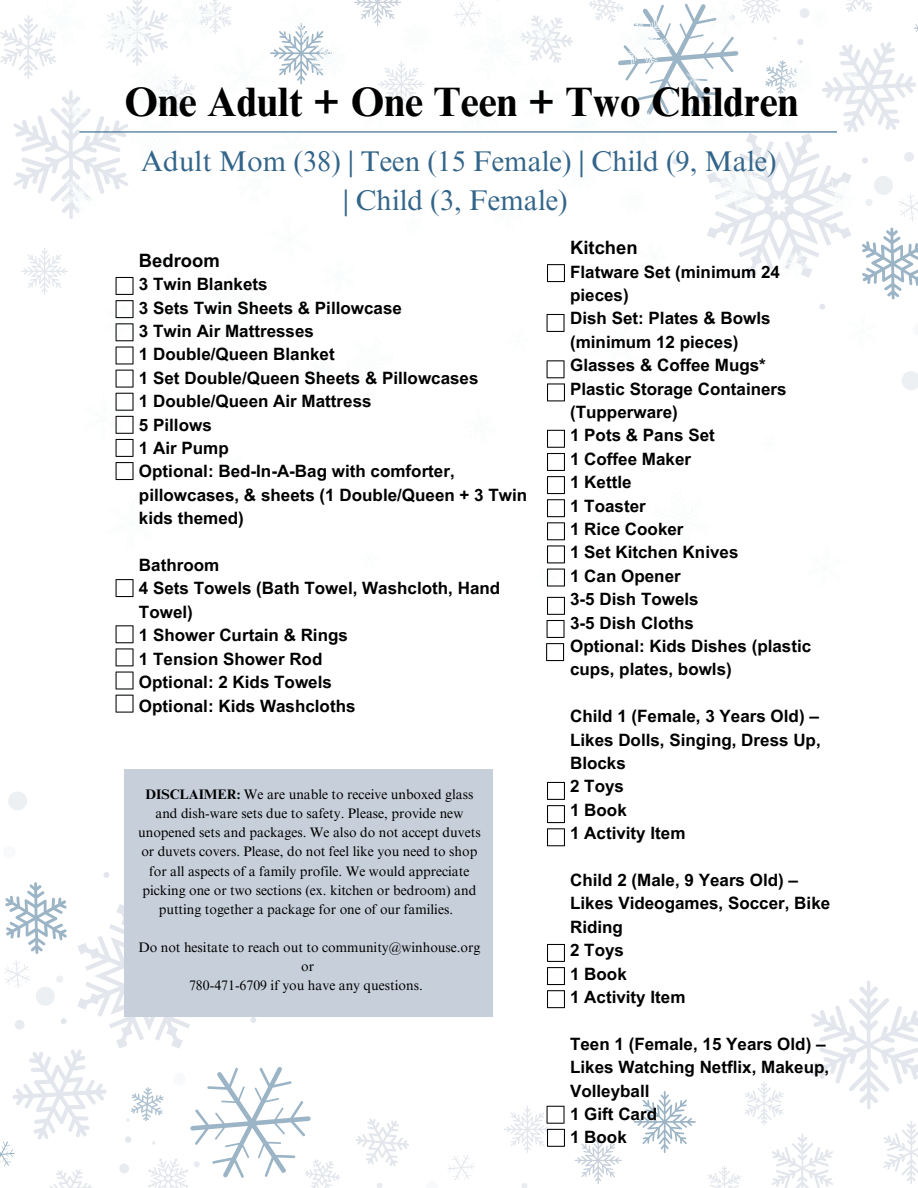
<style>
.page{position:relative;width:918px;height:1188px;background:#fff}
.page>*{position:absolute;margin:0;border:0;box-sizing:border-box;transform-origin:0 0}
.t1{font:700 41.1px "Times NRMT Pro";color:#000}
.t2{font:28.5px/39.3px "Times NRMT Pro";color:#33658a;text-align:center}
.t3{font:700 18.45px "Arial MT Pro";color:#000}
.t4{font:700 16.95px/23.4px "Arial MT Pro";color:#000}
.t5{font:13.8px/19.2px "Times NRMT Pro";color:#000;text-align:center}
.s1{font-weight:700}
</style>
<div class="page">
<svg style="left:902px;top:371px;width:16px;height:19px"></svg>
<svg style="left:878px;top:19px;width:40px;height:281px"></svg>
<svg style="left:447px;top:1155px;width:28px;height:25px"></svg>
<svg style="left:377px;top:1183px;width:5px;height:5px"></svg>
<svg style="left:522px;top:1183px;width:5px;height:5px"></svg>
<svg style="left:8px;top:792px;width:19px;height:18px"></svg>
<svg style="left:356px;top:1118px;width:53px;height:48px"></svg>
<svg style="left:0;top:872px;width:340px;height:316px"></svg>
<svg style="left:0;top:15px;width:40px;height:64px"></svg>
<svg style="left:13px;top:115px;width:27px;height:79px"></svg>
<svg style="left:883px;top:1121px;width:35px;height:63px"></svg>
<svg style="left:744px;top:1081px;width:40px;height:45px"></svg>
<svg style="left:708px;top:1165px;width:33px;height:23px"></svg>
<svg style="left:811px;top:980px;width:107px;height:129px"></svg>
<svg style="left:771px;top:1134px;width:62px;height:54px"></svg>
<svg style="left:634px;top:1091px;width:62px;height:62px"></svg>
<svg style="left:575px;top:1137px;width:47px;height:47px"></svg>
<svg style="left:21px;top:254px;width:19px;height:34px"></svg>
<img style="left:40px;top:0;width:838px;height:588px">
<div style="left:124px;top:769px;width:369px;height:248px;background:#c6cfda"></div>
<div style="left:124px;top:128px;width:676px;height:5px;background:#fff"></div>
<svg style="left:116px;top:277px;width:18px;height:87px"></svg>
<svg style="left:116px;top:370px;width:18px;height:110px"></svg>
<svg style="left:547px;top:314px;width:18px;height:18px"></svg>
<svg style="left:547px;top:264px;width:18px;height:18px"></svg>
<svg style="left:116px;top:579px;width:18px;height:18px"></svg>
<svg style="left:116px;top:625px;width:18px;height:41px"></svg>
<svg style="left:116px;top:672px;width:18px;height:41px"></svg>
<svg style="left:547px;top:360px;width:18px;height:41px"></svg>
<svg style="left:547px;top:430px;width:18px;height:133px"></svg>
<svg style="left:547px;top:569px;width:18px;height:18px"></svg>
<svg style="left:546px;top:597px;width:19px;height:64px"></svg>
<svg style="left:547px;top:782px;width:18px;height:64px"></svg>
<svg style="left:547px;top:944px;width:18px;height:64px"></svg>
<svg style="left:504px;top:1106px;width:61px;height:47px"></svg>
<hr style="left:80px;top:131px;width:757px;height:2px;background:#33658a">
<p class="t1" style="left:124px;top:87px;width:676px">One Adult + One Teen + Two Children</p>
<p class="t2" style="left:141px;top:145px;width:637px">Adult Mom (38) | Teen (15 Female) | Child (9, Male) | Child (3, Female)</p>
<p class="t3" style="left:139px;top:253px;width:82px">Bedroom</p>
<p class="t4" style="left:139px;top:275px;width:130px">3 Twin Blankets</p>
<p class="t4" style="left:139px;top:298px;width:265px">3 Sets Twin Sheets &amp; Pillowcase</p>
<p class="t4" style="left:139px;top:322px;width:177px">3 Twin Air Mattresses</p>
<p class="t4" style="left:139px;top:345px;width:197px">1 Double/Queen Blanket</p>
<p class="t4" style="left:139px;top:368px;width:341px">1 Set Double/Queen Sheets &amp; Pillowcases</p>
<p class="t4" style="left:139px;top:392px;width:234px">1 Double/Queen Air Mattress</p>
<p class="t4" style="left:139px;top:415px;width:74px">5 Pillows</p>
<p class="t4" style="left:139px;top:439px;width:91px">1 Air Pump</p>
<p class="t4" style="left:139px;top:462px;width:390px">Optional: Bed-In-A-Bag with comforter, pillowcases, &amp; sheets (1 Double/Queen + 3 Twin kids themed)</p>
<p class="t4" style="left:139px;top:556px;width:82px">Bathroom</p>
<p class="t4" style="left:139px;top:579px;width:363px">4 Sets Towels (Bath Towel, Washcloth, Hand<br>Towel)</p>
<p class="t4" style="left:139px;top:626px;width:211px">1 Shower Curtain &amp; Rings</p>
<p class="t4" style="left:139px;top:649px;width:185px">1 Tension Shower Rod</p>
<p class="t4" style="left:139px;top:673px;width:194px">Optional: 2 Kids Towels</p>
<p class="t4" style="left:139px;top:696px;width:218px">Optional: Kids Washcloths</p>
<p class="t3" style="left:570px;top:241px;width:69px">Kitchen</p>
<p class="t4" style="left:570px;top:262px;width:211px">Flatware Set (minimum 24 pieces)</p>
<p class="t4" style="left:570px;top:309px;width:202px">Dish Set: Plates &amp; Bowls (minimum 12 pieces)</p>
<p class="t4" style="left:570px;top:356px;width:197px">Glasses &amp; Coffee Mugs*</p>
<p class="t4" style="left:570px;top:379px;width:218px">Plastic Storage Containers (Tupperware)</p>
<p class="t4" style="left:570px;top:426px;width:146px">1 Pots &amp; Pans Set</p>
<p class="t4" style="left:570px;top:449px;width:123px">1 Coffee Maker</p>
<p class="t4" style="left:570px;top:473px;width:63px">1 Kettle</p>
<p class="t4" style="left:570px;top:496px;width:77px">1 Toaster</p>
<p class="t4" style="left:570px;top:519px;width:115px">1 Rice Cooker</p>
<p class="t4" style="left:570px;top:543px;width:170px">1 Set Kitchen Knives</p>
<p class="t4" style="left:570px;top:566px;width:112px">1 Can Opener</p>
<p class="t4" style="left:570px;top:590px;width:130px">3-5 Dish Towels</p>
<p class="t4" style="left:570px;top:613px;width:125px">3-5 Dish Cloths</p>
<p class="t4" style="left:570px;top:636px;width:243px">Optional: Kids Dishes (plastic cups, plates, bowls)</p>
<p class="t4" style="left:570px;top:707px;width:252px;text-align:justify">Child 1 (Female, 3 Years Old) – Likes Dolls, Singing, Dress Up, Blocks</p>
<p class="t4" style="left:570px;top:777px;width:55px">2 Toys</p>
<p class="t4" style="left:570px;top:800px;width:58px">1 Book</p>
<p class="t5" style="left:138px;top:786px;width:344px"><span class="s1">DISCLAIMER:</span> We are unable to receive unboxed glass and dish-ware sets due to safety. Please, provide new unopened sets and packages. We also do not accept duvets or duvets covers. Please, do not feel like you need to shop for all aspects of a family profile. We would appreciate picking one or two sections (ex. kitchen or bedroom) and putting together a package for one of our families.</p>
<p class="t5" style="left:138px;top:939px;width:344px">Do not hesitate to reach out to community@winhouse.org or</p>
<p class="t5" style="left:189px;top:978px;width:235px">780-471-6709 if you have any questions.</p>
<p class="t4" style="left:570px;top:824px;width:117px">1 Activity Item</p>
<p class="t4" style="left:570px;top:871px;width:262px">Child 2 (Male, 9 Years Old) –<br>Likes Videogames, Soccer, Bike<br>Riding</p>
<p class="t4" style="left:570px;top:941px;width:55px">2 Toys</p>
<p class="t4" style="left:570px;top:964px;width:58px">1 Book</p>
<p class="t4" style="left:570px;top:988px;width:117px">1 Activity Item</p>
<p class="t4" style="left:570px;top:1034px;width:261px">Teen 1 (Female, 15 Years Old) –<br>Likes Watching Netflix, Makeup,<br>Volleyball</p>
<p class="t4" style="left:570px;top:1105px;width:89px">1 Gift Card</p>
<p class="t4" style="left:570px;top:1128px;width:58px">1 Book</p>
</div>
